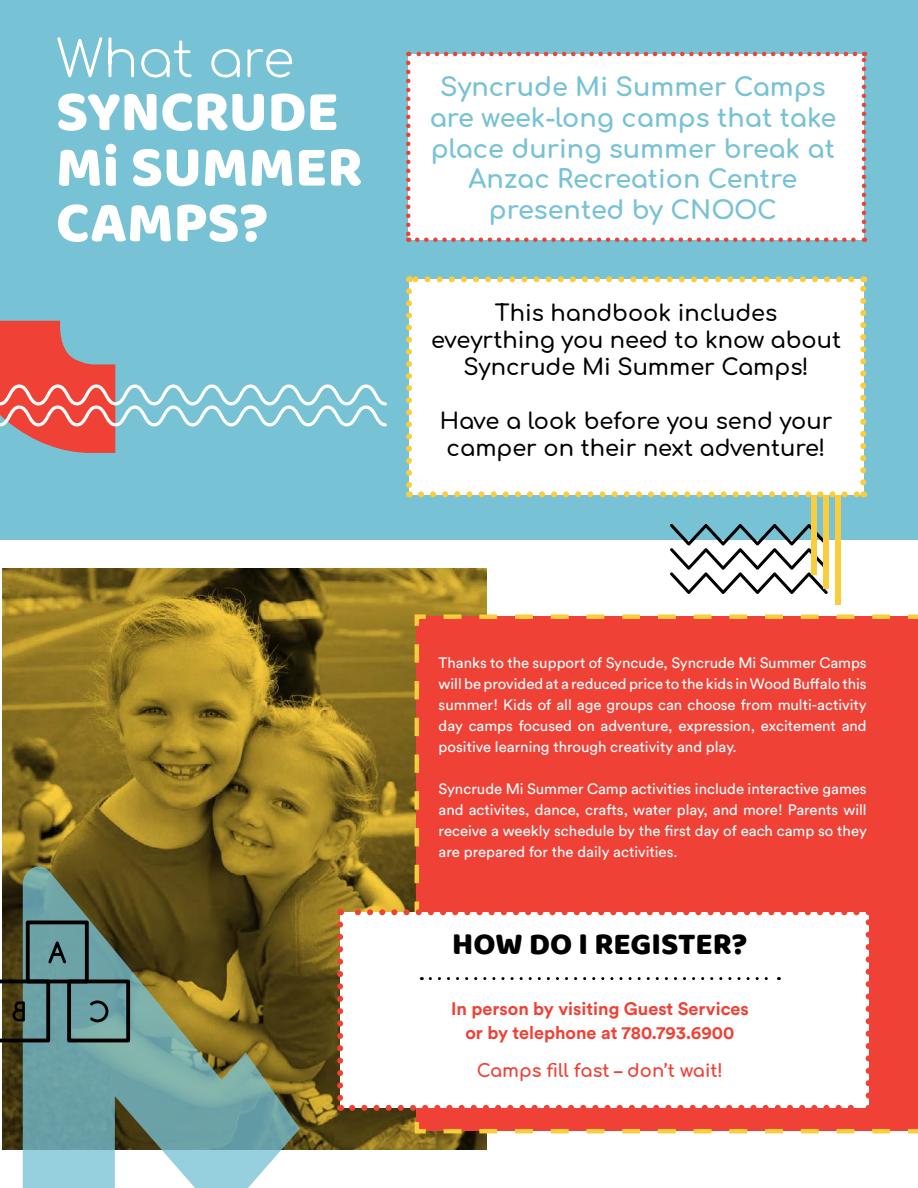
<style>
.page{position:relative;width:918px;height:1188px;background:#fff}
.page>*{position:absolute;margin:0;border:0;box-sizing:border-box;transform-origin:0 0}
.t1{font:58.5px/55.5px "Baloo";color:#fff}
.t2{font:300 51px "Comfortaa";color:#fff}
.t3{font:31.5px "Baloo";color:#000}
.t4{font:700 25.5px/30.6px "Comfortaa";color:#77c2d5;text-align:center}
.t5{font:600 22.5px/27px "Comfortaa";color:#000;text-align:center}
.t6{font:700 18px/24px "Circular Std";color:#ef4136;text-align:center}
.t7{font:700 18px "Comfortaa";color:#ef4136}
.t8{font:15px/21px "Circular Std";color:#fff;text-align:justify}
</style>
<div class="page">
<img style="left:3px;top:569px;width:484px;height:581px">
<svg style="left:412px;top:612px;width:506px;height:524px;background:#ee5241"></svg>
<svg style="left:23px;top:861px;width:277px;height:327px;background:#738369"></svg>
<svg style="left:0;top:921px;width:130px;height:121px;background:#55746e"></svg>
<div style="left:0;top:0;width:918px;height:540px;background:#77c2d5"></div>
<svg style="left:670px;top:524px;width:158px;height:70px"></svg>
<div style="left:811px;top:453px;width:6px;height:122px;background:#facd3c"></div>
<div style="left:823px;top:467px;width:6px;height:122px;background:#facd3c"></div>
<div style="left:835px;top:483px;width:6px;height:122px;background:#facd3c"></div>
<div style="left:409px;top:279px;width:454px;height:215px;background:#fff"></div>
<svg style="left:421px;top:491px;width:436px;height:6px"></svg>
<svg style="left:406px;top:291px;width:6px;height:206px"></svg>
<svg style="left:860px;top:276px;width:6px;height:206px"></svg>
<svg style="left:409px;top:276px;width:442px;height:6px"></svg>
<svg style="left:0;top:321px;width:387px;height:132px"></svg>
<div style="left:408px;top:54px;width:456px;height:186px;background:#fff"></div>
<svg style="left:406px;top:63px;width:4px;height:179px"></svg>
<svg style="left:417px;top:238px;width:448px;height:4px"></svg>
<svg style="left:862px;top:52px;width:4px;height:179px"></svg>
<svg style="left:408px;top:52px;width:447px;height:4px"></svg>
<svg style="left:337px;top:644px;width:535px;height:469px"></svg>
<h2 class="t2" style="left:56px;top:13px;width:240px">What are</h2>
<h1 class="t1" style="left:56px;top:82px;width:308px">SYNCRUDE<br>Mi SUMMER<br>CAMPS?</h1>
<h3 class="t4" style="left:430px;top:69px;width:408px">Syncrude Mi Summer Camps are week-long camps that take place during summer break at<br>Anzac Recreation Centre presented by CNOOC</h3>
<h3 class="t5" style="left:431px;top:297px;width:412px">This handbook includes eveyrthing you need to know about<br>Syncrude Mi Summer Camps!</h3>
<h3 class="t5" style="left:440px;top:405px;width:394px">Have a look before you send your camper on their next adventure!</h3>
<p class="t8" style="left:439px;top:652px;width:430px">Thanks to the support of Syncude, Syncrude Mi Summer Camps will be provided at a reduced price to the kids in Wood Buffalo this summer! Kids of all age groups can choose from multi-activity day camps focused on adventure, expression, excitement and positive learning through creativity and play.</p>
<p class="t8" style="left:439px;top:778px;width:430px">Syncrude Mi Summer Camp activities include interactive games and activites, dance, crafts, water play, and more! Parents will receive a weekly schedule by the first day of each camp so they are prepared for the daily activities.</p>
<h3 class="t3" style="left:452px;top:924px;width:297px">HOW DO I REGISTER?</h3>
<p class="t6" style="left:451px;top:996px;width:299px">In person by visiting Guest Services or by telephone at 780.793.6900</p>
<p class="t7" style="left:477px;top:1054px;width:248px">Camps fill fast – don’t wait!</p>
</div>
